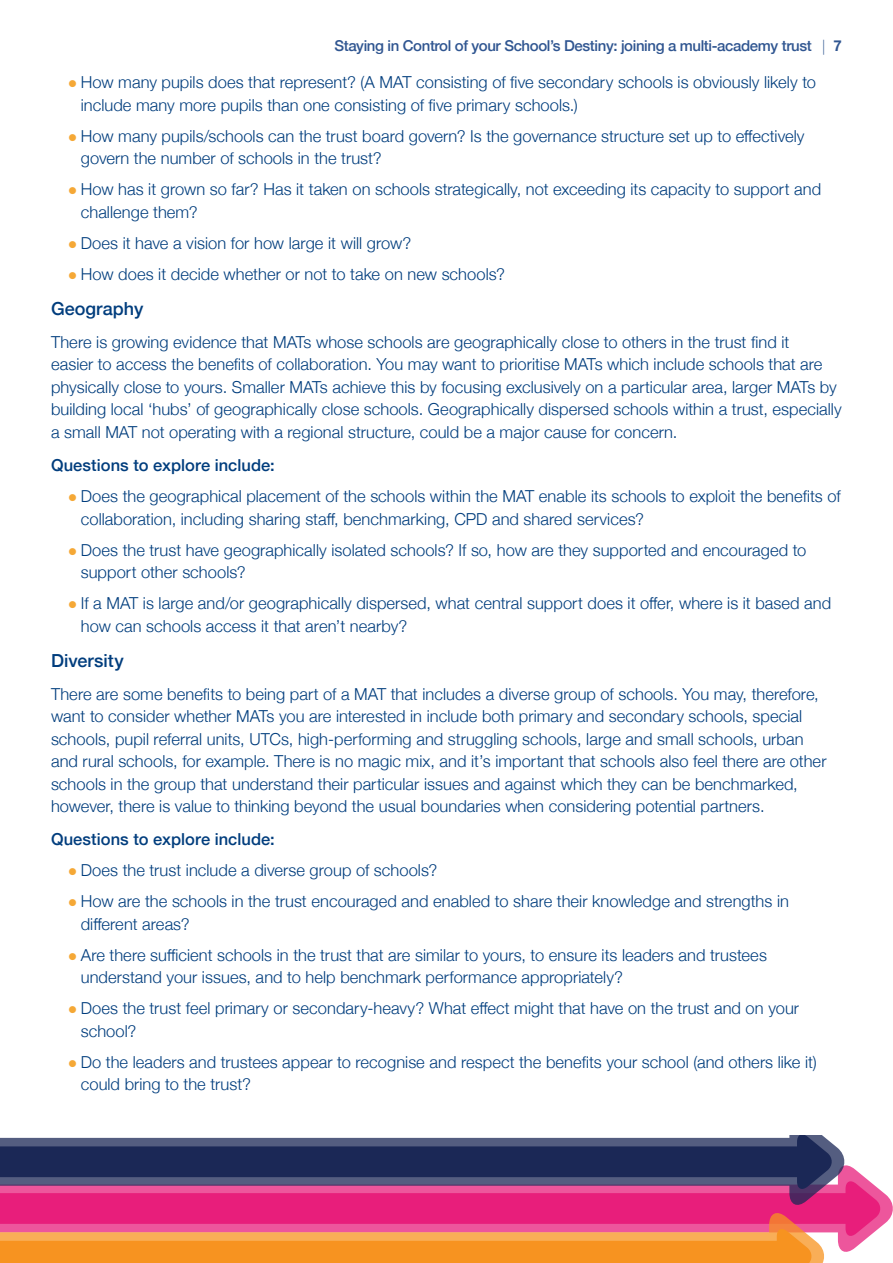
<style>
.page{position:relative;width:893px;height:1263px;background:#fff}
.page>*{position:absolute;margin:0;border:0;box-sizing:border-box;transform-origin:0 0}
.sub_heading{font:500 18px "Helvetica Neue";letter-spacing:.005em;color:#013d7d}
.main_text_NO_INDENT{font:300 16.5px/22.5px "Helvetica Neue";letter-spacing:.005em;color:#013d7d}
.main_text_NO_INDENT-2{font:500 16.5px "Helvetica Neue";letter-spacing:.005em;color:#013d7d}
.t1{font:500 15px "Helvetica Neue";letter-spacing:-.025em;color:#305691}
.s1{font-family:"Myriad Pro";font-weight:300}
.s2{font-weight:700}
.s3{color:#f5a836}
</style>
<div class="page">
<svg style="left:0;top:1135px;width:882px;height:128px;background:#aa556b"></svg>
<p class="t1" style="left:334px;top:33px;width:509px">Staying in Control of your School’s Destiny: joining a multi-academy trust <span class="s1">|</span> <span class="s2">7</span></p>
<p class="main_text_NO_INDENT" style="left:81px;top:70px;width:737px;text-indent:-13px"><span class="s3">●</span> How many pupils does that represent? (A MAT consisting of five secondary schools is obviously likely to include many more pupils than one consisting of five primary schools.)</p>
<p class="main_text_NO_INDENT" style="left:81px;top:124px;width:725px;text-indent:-13px"><span class="s3">●</span> How many pupils/schools can the trust board govern? Is the governance structure set up to effectively govern the number of schools in the trust?</p>
<p class="main_text_NO_INDENT" style="left:81px;top:177px;width:742px;text-indent:-13px"><span class="s3">●</span> How has it grown so far? Has it taken on schools strategically, not exceeding its capacity to support and challenge them?</p>
<p class="main_text_NO_INDENT" style="left:68px;top:231px;width:345px"><span class="s3">●</span> Does it have a vision for how large it will grow?</p>
<p class="main_text_NO_INDENT" style="left:68px;top:262px;width:438px"><span class="s3">●</span> How does it decide whether or not to take on new schools?</p>
<p class="sub_heading" style="left:51px;top:294px;width:94px">Geography</p>
<p class="main_text_NO_INDENT" style="left:51px;top:330px;width:792px">There is growing evidence that MATs whose schools are geographically close to others in the trust find it<br>easier to access the benefits of collaboration. You may want to prioritise MATs which include schools that are physically close to yours. Smaller MATs achieve this by focusing exclusively on a particular area, larger MATs by building local ‘hubs’ of geographically close schools. Geographically dispersed schools within a trust, especially a small MAT not operating with a regional structure, could be a major cause for concern.</p>
<p class="main_text_NO_INDENT-2" style="left:51px;top:452px;width:225px">Questions to explore include:</p>
<p class="main_text_NO_INDENT" style="left:81px;top:484px;width:761px;text-indent:-13px"><span class="s3">●</span> Does the geographical placement of the schools within the MAT enable its schools to exploit the benefits of collaboration, including sharing staff, benchmarking, CPD and shared services?</p>
<p class="main_text_NO_INDENT" style="left:81px;top:537px;width:727px;text-indent:-13px"><span class="s3">●</span> Does the trust have geographically isolated schools? If so, how are they supported and encouraged to support other schools?</p>
<p class="main_text_NO_INDENT" style="left:81px;top:591px;width:752px;text-indent:-13px"><span class="s3">●</span> If a MAT is large and/or geographically dispersed, what central support does it offer, where is it based and how can schools access it that aren’t nearby?</p>
<p class="sub_heading" style="left:51px;top:646px;width:74px">Diversity</p>
<p class="main_text_NO_INDENT" style="left:51px;top:682px;width:777px">There are some benefits to being part of a MAT that includes a diverse group of schools. You may, therefore, want to consider whether MATs you are interested in include both primary and secondary schools, special schools, pupil referral units, UTCs, high-performing and struggling schools, large and small schools, urban and rural schools, for example. There is no magic mix, and it’s important that schools also feel there are other schools in the group that understand their particular issues and against which they can be benchmarked, however, there is value to thinking beyond the usual boundaries when considering potential partners.</p>
<p class="main_text_NO_INDENT-2" style="left:51px;top:826px;width:225px">Questions to explore include:</p>
<p class="main_text_NO_INDENT" style="left:68px;top:858px;width:371px"><span class="s3">●</span> Does the trust include a diverse group of schools?</p>
<p class="main_text_NO_INDENT" style="left:81px;top:889px;width:710px;text-indent:-13px"><span class="s3">●</span> How are the schools in the trust encouraged and enabled to share their knowledge and strengths in different areas?</p>
<p class="main_text_NO_INDENT" style="left:81px;top:943px;width:688px;text-indent:-13px"><span class="s3">●</span> Are there sufficient schools in the trust that are similar to yours, to ensure its leaders and trustees understand your issues, and to help benchmark performance appropriately?</p>
<p class="main_text_NO_INDENT" style="left:81px;top:996px;width:720px;text-indent:-13px"><span class="s3">●</span> Does the trust feel primary or secondary-heavy? What effect might that have on the trust and on your school?</p>
<p class="main_text_NO_INDENT" style="left:81px;top:1050px;width:737px;text-indent:-13px"><span class="s3">●</span> Do the leaders and trustees appear to recognise and respect the benefits your school (and others like it) could bring to the trust?</p>
</div>
